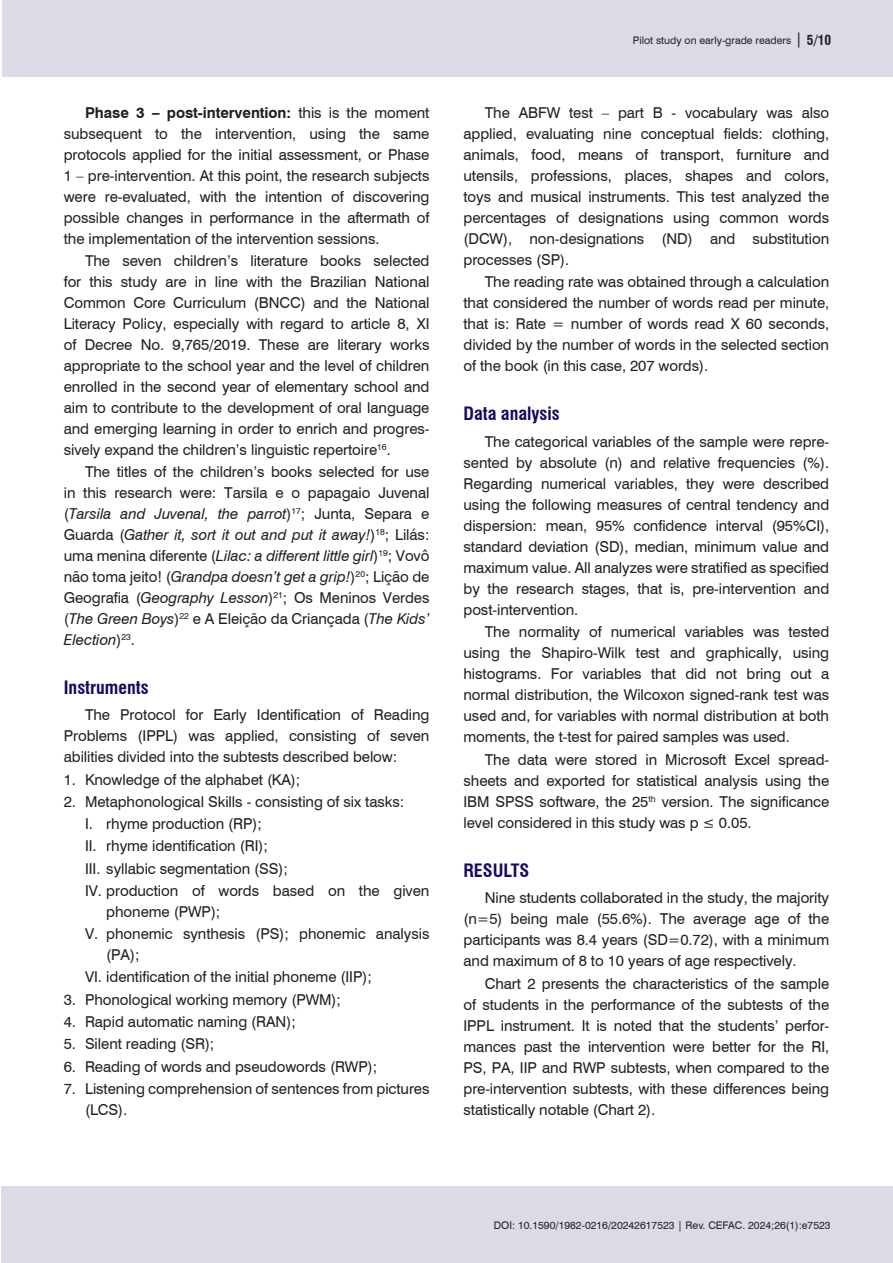
<style>
.page{position:relative;width:893px;height:1263px;background:#fff}
.page>*{position:absolute;margin:0;border:0;box-sizing:border-box;transform-origin:0 0}
.Nivel_2{font:700 condensed 18px "Swiss 721 BT";color:#18085f}
.Nivel_1{font:700 condensed 18px "Swiss 721 BT";color:#18085f}
.Corpo_do_texto_INGLES{font:15px/21px "Swiss 721 BT";letter-spacing:-.005em;color:#231f20;text-align:justify}
.Bullet{font:15px/21px "Swiss 721 BT";letter-spacing:-.005em;color:#231f20}
.Bullet_-_traço{font:15px/21px "Swiss 721 BT";letter-spacing:-.005em;color:#231f20}
.t1{font:10.5px "Swiss 721 BT";color:#231f20}
.s1{font-weight:700}
.s2{font-style:italic}
.s3{font-size:15px}
.s4{font-weight:700;font-stretch:condensed;font-size:13.5px}
</style>
<div class="page">
<div style="left:1px;top:1186px;width:892px;height:77px;background:#dcdae7"></div>
<div style="left:2px;top:0;width:891px;height:77px;background:#dcdae7"></div>
<p class="Corpo_do_texto_INGLES" style="left:64px;top:101px;width:367px;text-indent:21px"><span class="s1">Phase 3 – post-intervention:</span> this is the moment subsequent to the intervention, using the same protocols applied for the initial assessment, or Phase 1 – pre-intervention. At this point, the research subjects were re-evaluated, with the intention of discovering possible changes in performance in the aftermath of the implementation of the intervention sessions.</p>
<p class="Corpo_do_texto_INGLES" style="left:64px;top:250px;width:367px;text-indent:21px">The seven children’s literature books selected for this study are in line with the Brazilian National Common Core Curriculum (BNCC) and the National Literacy Policy, especially with regard to article 8, XI of Decree No. 9,765/2019. These are literary works appropriate to the school year and the level of children enrolled in the second year of elementary school and aim to contribute to the development of oral language and emerging learning in order to enrich and progres&shy;sively expand the children’s linguistic repertoire<sup>16</sup>.</p>
<p class="Corpo_do_texto_INGLES" style="left:64px;top:461px;width:367px;text-indent:21px">The titles of the children’s books selected for use in this research were: Tarsila e o papagaio Juvenal (<span class="s2">Tarsila and Juvenal, the parrot</span>)<sup>17</sup>; Junta, Separa e Guarda (<span class="s2">Gather it, sort it out and put it away!</span>)<sup>18</sup>; Lilás: uma menina diferente (<span class="s2">Lilac: a different little girl</span>)<sup>19</sup>; Vovô não toma jeito! (<span class="s2">Grandpa doesn’t get a grip!</span>)<sup>20</sup>; Lição de Geografia (<span class="s2">Geography Lesson</span>)<sup>21</sup>; Os Meninos Verdes (<span class="s2">The Green Boys</span>)<sup>22</sup> e A Eleição da Criançada (<span class="s2">The Kids’ Election</span>)<sup>23</sup>.</p>
<p class="Nivel_2" style="left:64px;top:676px;width:86px">Instruments</p>
<p class="Corpo_do_texto_INGLES" style="left:64px;top:704px;width:367px;text-indent:21px">The Protocol for Early Identification of Reading Problems (IPPL) was applied, consisting of seven abilities divided into the subtests described below:</p>
<p class="Bullet" style="left:64px;top:768px;width:238px">1. Knowledge of the alphabet (KA);</p>
<p class="Bullet" style="left:64px;top:790px;width:342px">2. Metaphonological Skills - consisting of six tasks:</p>
<p class="Bullet_-_traço" style="left:85px;top:813px;width:178px">I. rhyme production (RP);</p>
<p class="Bullet_-_traço" style="left:85px;top:835px;width:184px">II. rhyme identification (RI);</p>
<p class="Bullet_-_traço" style="left:85px;top:857px;width:204px">III. syllabic segmentation (SS);</p>
<p class="Bullet_-_traço" style="left:106px;top:879px;width:325px;text-indent:-21px">IV. production of words based on the given phoneme (PWP);</p>
<p class="Bullet_-_traço" style="left:106px;top:923px;width:325px;text-indent:-21px">V. phonemic synthesis (PS); phonemic analysis (PA);</p>
<p class="Bullet_-_traço" style="left:85px;top:966px;width:288px">VI. identification of the initial phoneme (IIP);</p>
<p class="Bullet" style="left:64px;top:988px;width:279px">3. Phonological working memory (PWM);</p>
<p class="Bullet" style="left:64px;top:1010px;width:233px">4. Rapid automatic naming (RAN);</p>
<p class="Bullet" style="left:64px;top:1033px;width:152px">5. Silent reading (SR);</p>
<p class="Bullet" style="left:64px;top:1055px;width:315px">6. Reading of words and pseudowords (RWP);</p>
<p class="Bullet" style="left:85px;top:1077px;width:346px;text-indent:-21px">7. Listening comprehension of sentences from pictures (LCS).</p>
<p class="t1" style="left:633px;top:33px;width:200px">Pilot study on early-grade readers <span class="s3">|</span> <span class="s4">5/10</span></p>
<p class="Corpo_do_texto_INGLES" style="left:463px;top:101px;width:367px;text-indent:21px">The ABFW test – part B - vocabulary was also applied, evaluating nine conceptual fields: clothing, animals, food, means of transport, furniture and utensils, professions, places, shapes and colors, toys and musical instruments. This test analyzed the percentages of designations using common words (DCW), non-designations (ND) and substitution processes (SP).</p>
<p class="Corpo_do_texto_INGLES" style="left:463px;top:271px;width:367px;text-indent:21px">The reading rate was obtained through a calculation that considered the number of words read per minute, that is: Rate = number of words read X 60 seconds, divided by the number of words in the selected section of the book (in this case, 207 words).</p>
<p class="Nivel_2" style="left:463px;top:403px;width:98px">Data analysis</p>
<p class="Corpo_do_texto_INGLES" style="left:463px;top:430px;width:367px;text-indent:21px">The categorical variables of the sample were repre&shy;sented by absolute (n) and relative frequencies (%).<br>Regarding numerical variables, they were described using the following measures of central tendency and dispersion: mean, 95% confidence interval (95%CI), standard deviation (SD), median, minimum value and maximum value. All analyzes were stratified as specified by the research stages, that is, pre-intervention and post-intervention.</p>
<p class="Corpo_do_texto_INGLES" style="left:463px;top:621px;width:367px;text-indent:21px">The normality of numerical variables was tested using the Shapiro-Wilk test and graphically, using histograms. For variables that did not bring out a normal distribution, the Wilcoxon signed-rank test was used and, for variables with normal distribution at both moments, the t-test for paired samples was used.</p>
<p class="Corpo_do_texto_INGLES" style="left:463px;top:748px;width:367px;text-indent:21px">The data were stored in Microsoft Excel spread&shy;sheets and exported for statistical analysis using the IBM SPSS software, the 25<sup>th</sup> version. The significance level considered in this study was p ≤ 0.05.</p>
<p class="Nivel_1" style="left:463px;top:859px;width:67px">RESULTS</p>
<p class="Corpo_do_texto_INGLES" style="left:463px;top:887px;width:367px;text-indent:21px">Nine students collaborated in the study, the majority (n=5) being male (55.6%). The average age of the participants was 8.4 years (SD=0.72), with a minimum and maximum of 8 to 10 years of age respectively.</p>
<p class="Corpo_do_texto_INGLES" style="left:463px;top:972px;width:367px;text-indent:21px">Chart 2 presents the characteristics of the sample of students in the performance of the subtests of the IPPL instrument. It is noted that the students’ perfor&shy;mances past the intervention were better for the RI, PS, PA, IIP and RWP subtests, when compared to the pre-intervention subtests, with these differences being statistically notable (Chart 2).</p>
<p class="t1" style="left:494px;top:1218px;width:338px">DOI: 10.1590/1982-0216/20242617523 | Rev. CEFAC. 2024;26(1):e7523</p>
</div>
